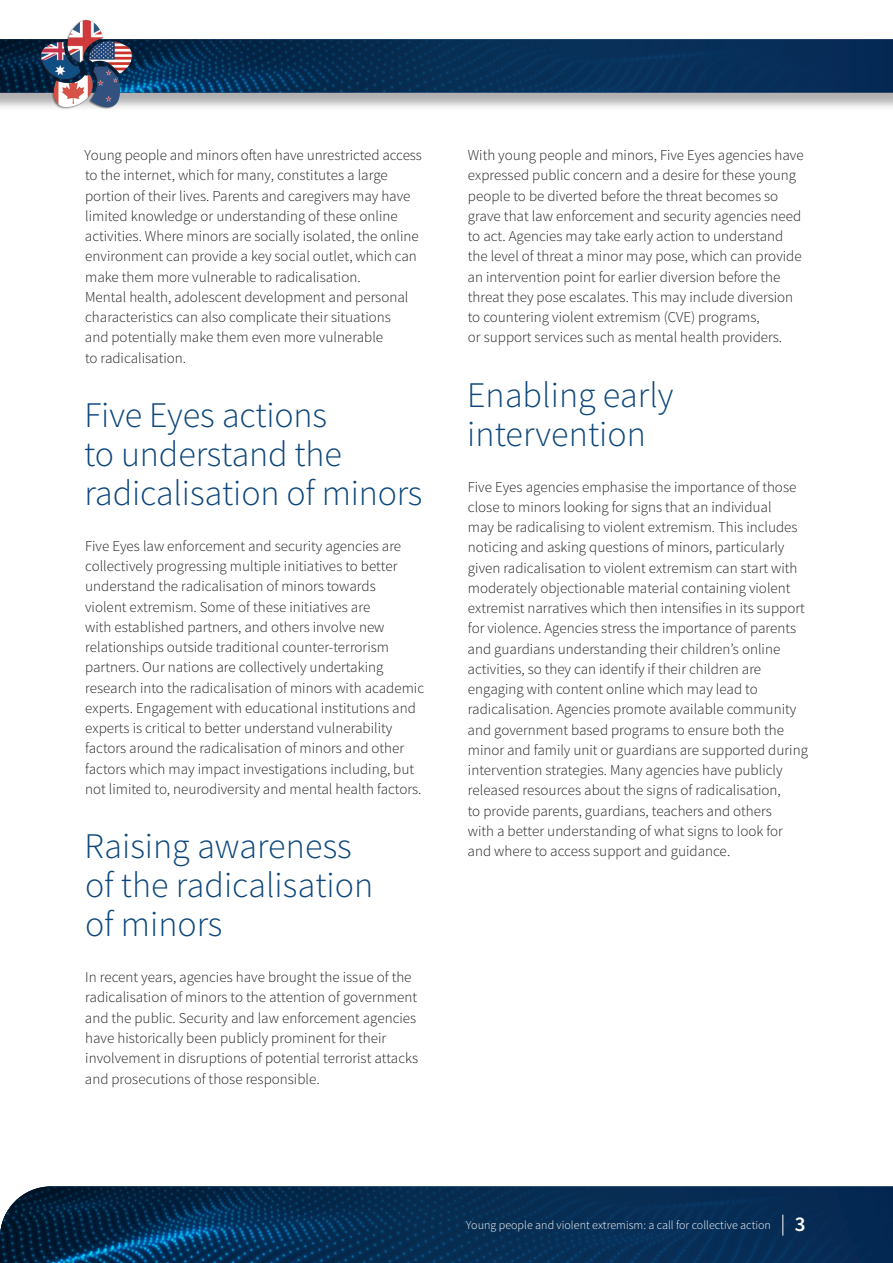
<style>
.page{position:relative;width:893px;height:1263px;background:#fff}
.page>*{position:absolute;margin:0;border:0;box-sizing:border-box;transform-origin:0 0}
.t1{font:300 36px/39px "Source Sans Pro";letter-spacing:-.005em;color:#0d477c}
.BODY{font:300 15px/20.2px "Source Sans Pro";color:#231f20}
.t2{font:300 12px "Source Sans Pro";color:#fff}
.s1{font-weight:600;font-size:21px}
</style>
<div class="page">
<div style="left:0;top:42px;width:893px;height:69px;background:#231f20;opacity:.35"></div>
<div style="left:857px;top:39px;width:36px;height:53px;background:#042954"></div>
<img style="left:0;top:39px;width:857px;height:53px">
<img style="left:0;top:1186px;width:893px;height:77px">
<svg style="left:782px;top:1214px;width:1px;height:21px"></svg>
<img style="left:38px;top:19px;width:97px;height:92px">
<p class="BODY" style="left:85px;top:145px;width:339px">Young people and minors often have unrestricted access to the internet, which for many, constitutes a large portion of their lives. Parents and caregivers may have limited knowledge or understanding of these online activities. Where minors are socially isolated, the online environment can provide a key social outlet, which can make them more vulnerable to radicalisation.<br>Mental health, adolescent development and personal characteristics can also complicate their situations<br>and potentially make them even more vulnerable<br>to radicalisation.</p>
<h1 class="t1" style="left:84px;top:396px;width:340px">Five Eyes actions<br>to understand the radicalisation of minors</h1>
<p class="BODY" style="left:85px;top:536px;width:340px">Five Eyes law enforcement and security agencies are collectively progressing multiple initiatives to better understand the radicalisation of minors towards<br>violent extremism. Some of these initiatives are<br>with established partners, and others involve new relationships outside traditional counter-terrorism partners. Our nations are collectively undertaking research into the radicalisation of minors with academic experts. Engagement with educational institutions and experts is critical to better understand vulnerability factors around the radicalisation of minors and other factors which may impact investigations including, but not limited to, neurodiversity and mental health factors.</p>
<h1 class="t1" style="left:85px;top:827px;width:290px">Raising awareness of the radicalisation of minors</h1>
<p class="BODY" style="left:85px;top:967px;width:335px">In recent years, agencies have brought the issue of the radicalisation of minors to the attention of government and the public. Security and law enforcement agencies have historically been publicly prominent for their involvement in disruptions of potential terrorist attacks and prosecutions of those responsible.</p>
<p class="BODY" style="left:468px;top:145px;width:338px">With young people and minors, Five Eyes agencies have expressed public concern and a desire for these young people to be diverted before the threat becomes so grave that law enforcement and security agencies need to act. Agencies may take early action to understand the level of threat a minor may pose, which can provide an intervention point for earlier diversion before the threat they pose escalates. This may include diversion to countering violent extremism (CVE) programs,<br>or support services such as mental health providers.</p>
<h1 class="t1" style="left:467px;top:376px;width:208px">Enabling early intervention</h1>
<p class="BODY" style="left:468px;top:477px;width:342px">Five Eyes agencies emphasise the importance of those close to minors looking for signs that an individual<br>may be radicalising to violent extremism. This includes noticing and asking questions of minors, particularly given radicalisation to violent extremism can start with moderately objectionable material containing violent extremist narratives which then intensifies in its support for violence. Agencies stress the importance of parents and guardians understanding their children’s online activities, so they can identify if their children are engaging with content online which may lead to radicalisation. Agencies promote available community and government based programs to ensure both the minor and family unit or guardians are supported during intervention strategies. Many agencies have publicly released resources about the signs of radicalisation,<br>to provide parents, guardians, teachers and others<br>with a better understanding of what signs to look for and where to access support and guidance.</p>
<p class="t2" style="left:466px;top:1218px;width:341px">Young people and violent extremism: a call for collective action <span class="s1">3</span></p>
</div>
